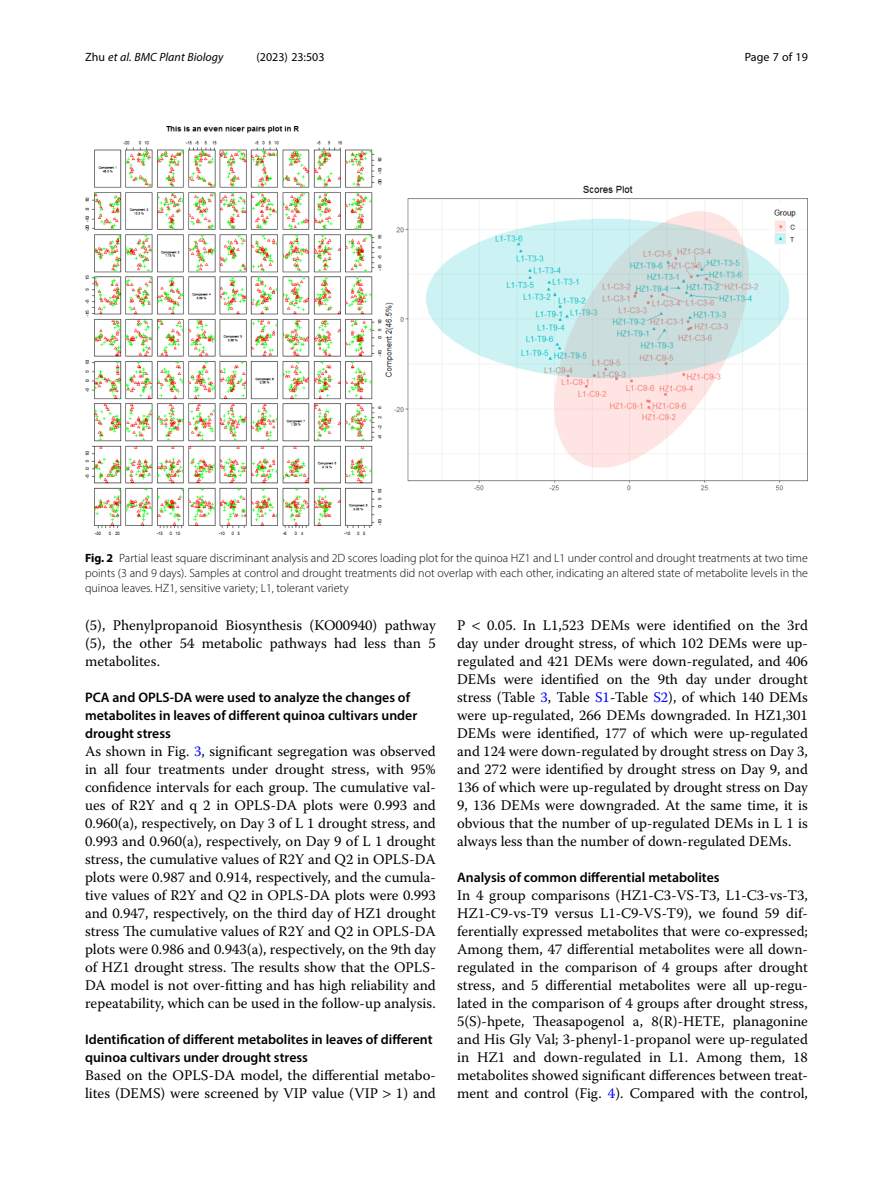
<style>
.page{position:relative;width:893px;height:1191px;background:#fff}
.page>*{position:absolute;margin:0;border:0;box-sizing:border-box;transform-origin:0 0}
.Body_Text{font:14.7px/18px "Warnock Pro";color:#000;text-align:justify}
.Head_2{font:600 13.8px/18px "Myriad Pro";color:#000}
.Figure_Caption{font:300 12px/15px "Myriad Pro";color:#000;text-align:justify}
.t1{font:italic 12px "Myriad Pro";color:#000}
.t2{font:12px "Myriad Pro";color:#000}
.s1{font-style:normal}
.s2{font-weight:700}
.s3{color:#00f}
</style>
<div class="page">
<img style="left:85px;top:126px;width:723px;height:409px">
<p class="t1" style="left:85px;top:50px;width:140px"><span class="s1">Zhu</span> et al. BMC Plant Biology</p>
<p class="t2" style="left:257px;top:50px;width:70px">(2023) 23:503</p>
<p class="t2" style="left:745px;top:50px;width:65px">Page 7 of 19</p>
<p class="Figure_Caption" style="left:85px;top:550px;width:724px"><span class="s2">Fig. 2</span> Partial least square discriminant analysis and 2D scores loading plot for the quinoa HZ1 and L1 under control and drought treatments at two time points (3 and 9 days). Samples at control and drought treatments did not overlap with each other, indicating an altered state of metabolite levels in the quinoa leaves. HZ1, sensitive variety; L1, tolerant variety</p>
<p class="Body_Text" style="left:85px;top:616px;width:352px">(5), Phenylpropanoid Biosynthesis (KO00940) pathway (5), the other 54 metabolic pathways had less than 5 metabolites.</p>
<p class="Head_2" style="left:85px;top:688px;width:334px">PCA and OPLS-DA were used to analyze the changes of metabolites in leaves of different quinoa cultivars under drought stress</p>
<p class="Body_Text" style="left:85px;top:742px;width:352px">As shown in Fig. <span class="s3">3</span>, significant segregation was observed in all four treatments under drought stress, with 95% confidence intervals for each group. The cumulative val&shy;ues of R2Y and q 2 in OPLS-DA plots were 0.993 and 0.960(a), respectively, on Day 3 of L 1 drought stress, and 0.993 and 0.960(a), respectively, on Day 9 of L 1 drought stress, the cumulative values of R2Y and Q2 in OPLS-DA plots were 0.987 and 0.914, respectively, and the cumula&shy;tive values of R2Y and Q2 in OPLS-DA plots were 0.993 and 0.947, respectively, on the third day of HZ1 drought stress The cumulative values of R2Y and Q2 in OPLS-DA plots were 0.986 and 0.943(a), respectively, on the 9th day of HZ1 drought stress. The results show that the OPLS-DA model is not over-fitting and has high reliability and repeatability, which can be used in the follow-up analysis.</p>
<p class="Head_2" style="left:85px;top:1030px;width:349px">Identification of different metabolites in leaves of different quinoa cultivars under drought stress</p>
<p class="Body_Text" style="left:85px;top:1066px;width:352px">Based on the OPLS-DA model, the differential metabo&shy;lites (DEMS) were screened by VIP value (VIP 1) and</p>
<p class="Body_Text" style="left:457px;top:616px;width:352px;text-indent:30px">0.05. In L1,523 DEMs were identified on the 3rd day under drought stress, of which 102 DEMs were up&shy;regulated and 421 DEMs were down-regulated, and 406<br>DEMs were identified on the 9th day under drought stress (Table <span class="s3">3</span>, Table <span class="s3">S1</span>-Table <span class="s3">S2</span>), of which 140 DEMs were up-regulated, 266 DEMs downgraded. In HZ1,301<br>DEMs were identified, 177 of which were up-regulated and 124 were down-regulated by drought stress on Day 3, and 272 were identified by drought stress on Day 9, and 136 of which were up-regulated by drought stress on Day 9, 136 DEMs were downgraded. At the same time, it is obvious that the number of up-regulated DEMs in L 1 is always less than the number of down-regulated DEMs.</p>
<p class="Head_2" style="left:457px;top:868px;width:264px">Analysis of common differential metabolites</p>
<p class="Body_Text" style="left:457px;top:886px;width:352px">In 4 group comparisons (HZ1-C3-VS-T3, L1-C3-vs-T3, HZ1-C9-vs-T9 versus L1-C9-VS-T9), we found 59 dif&shy;ferentially expressed metabolites that were co-expressed; Among them, 47 differential metabolites were all down&shy;regulated in the comparison of 4 groups after drought stress, and 5 differential metabolites were all up-regu&shy;lated in the comparison of 4 groups after drought stress, 5(S)-hpete, Theasapogenol a, 8(R)-HETE, planagonine and His Gly Val; 3-phenyl-1-propanol were up-regulated in HZ1 and down-regulated in L1. Among them, 18 metabolites showed significant differences between treat&shy;ment and control (Fig. <span class="s3">4</span>). Compared with the control,</p>
<p class="Body_Text" style="left:457px;top:616px;width:10px">P</p>
</div>
